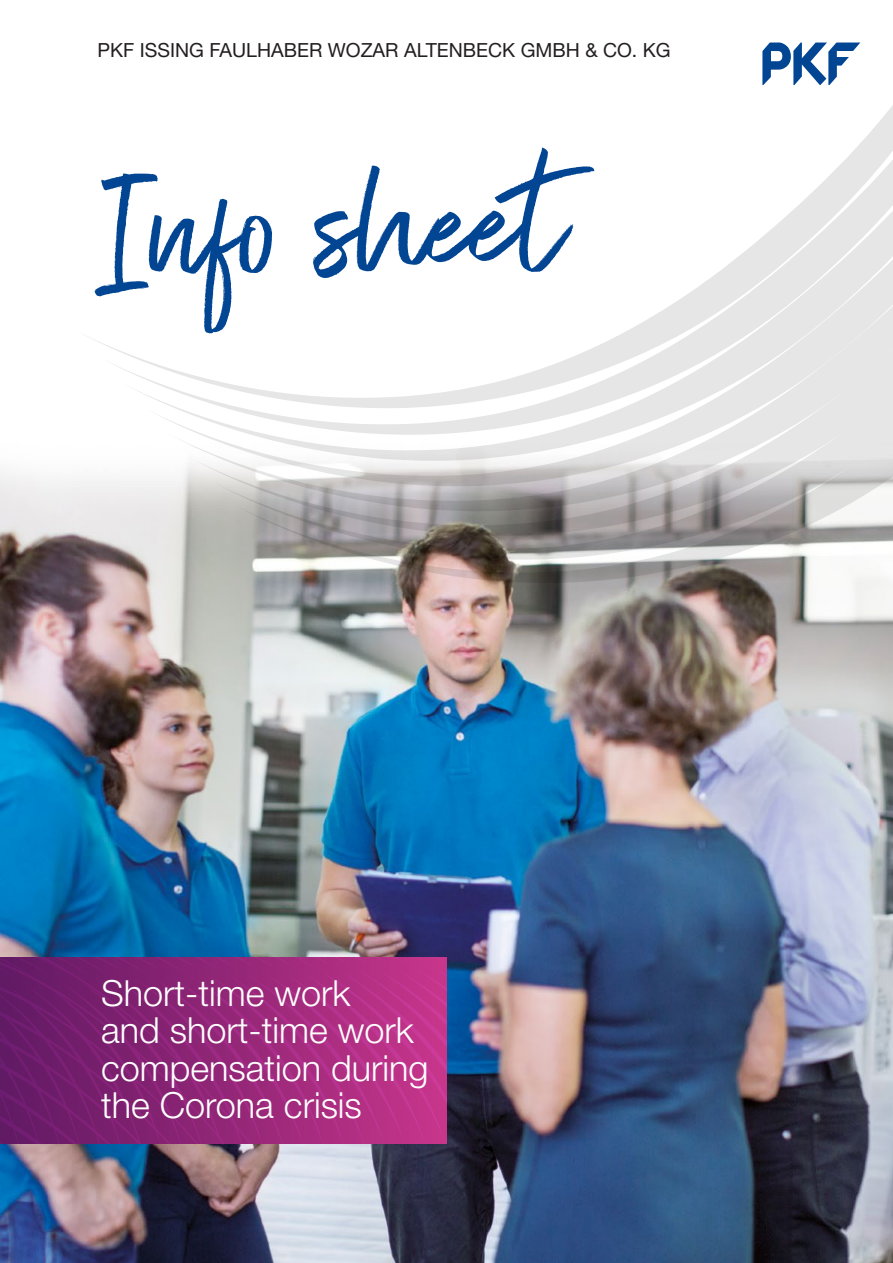
<style>
.page{position:relative;width:893px;height:1263px;background:#fff}
.page>*{position:absolute;margin:0;border:0;box-sizing:border-box;transform-origin:0 0}
.t1{font:154.5px "Exceptional";color:#014593}
.t2{font:300 36px/37.5px "Helvetica Neue LT";color:#fff}
.t3{font:19.5px "Helvetica Neue LT";color:#231f20}
</style>
<div class="page">
<img style="left:0;top:42px;width:893px;height:1221px">
<svg style="left:0;top:957px;width:446px;height:187px;background:#942779"></svg>
<svg style="left:762px;top:43px;width:98px;height:42px"></svg>
<svg style="left:75px;top:89px;width:23px;height:320px"></svg>
<svg style="left:98px;top:89px;width:23px;height:346px"></svg>
<svg style="left:121px;top:89px;width:23px;height:372px"></svg>
<svg style="left:144px;top:89px;width:23px;height:398px"></svg>
<svg style="left:167px;top:89px;width:23px;height:423px"></svg>
<svg style="left:190px;top:89px;width:22px;height:447px"></svg>
<svg style="left:212px;top:89px;width:22px;height:471px"></svg>
<svg style="left:234px;top:89px;width:659px;height:494px"></svg>
<p class="t3" style="left:97px;top:39px;width:575px">PKF ISSING FAULHABER WOZAR ALTENBECK GMBH &amp; CO. KG</p>
<p class="t1" style="left:98px;top:117px;width:469px;rotate:-1deg">Info sheet</p>
<p class="t2" style="left:101px;top:973px;width:329px">Short-time work<br>and short-time work compensation during the Corona crisis</p>
</div>
